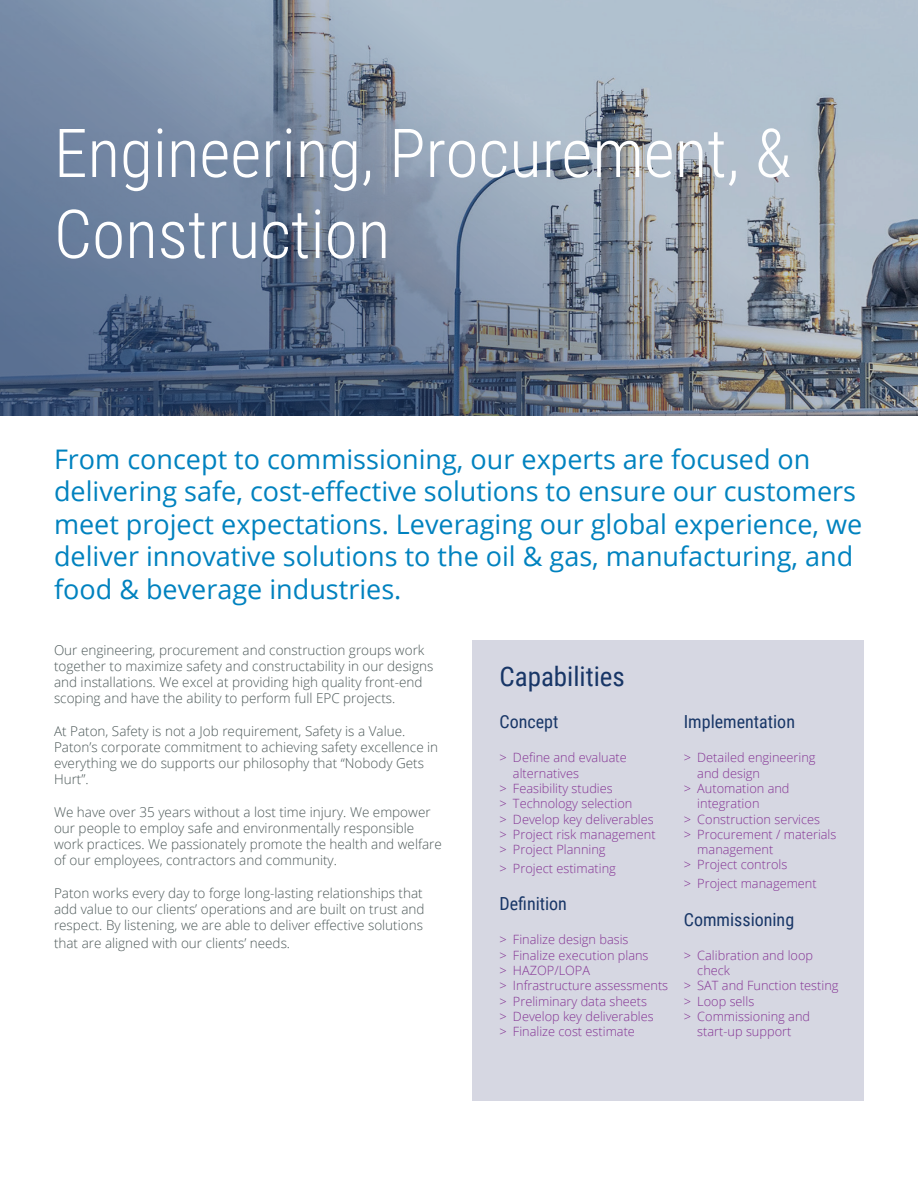
<style>
.page{position:relative;width:918px;height:1188px;background:#fff}
.page>*{position:absolute;margin:0;border:0;box-sizing:border-box;transform-origin:0 0}
.t1{font:300 67.5px/81px "Roboto Condensed";color:#fff}
.t2{font:27px/32.4px "Open Sans";color:#0082bf}
.t3{font:27px "Roboto Condensed";color:#183667}
.t4{font:18px "Roboto Condensed";color:#183667}
.t5{font:300 13.5px/16.2px "Open Sans";color:#4c5858}
.t6{font:300 12.75px/15.3px "Open Sans";color:#843494}
</style>
<div class="page">
<div style="left:472px;top:641px;width:392px;height:460px;background:#d6d7e2"></div>
<svg style="left:0;top:0;width:918px;height:416px;background:#808ea2"></svg>
<h1 class="t1" style="left:54px;top:113px;width:739px">Engineering, Procurement, &amp;<br>Construction</h1>
<p class="t2" style="left:54px;top:442px;width:810px">From concept to commissioning, our experts are focused on delivering safe, cost-effective solutions to ensure our customers meet project expectations. Leveraging our global experience, we deliver innovative solutions to the oil &amp; gas, manufacturing, and food &amp; beverage industries.</p>
<p class="t5" style="left:54px;top:641px;width:381px">Our engineering, procurement and construction groups work together to maximize safety and constructability in our designs and installations. We excel at providing high quality front-end scoping and have the ability to perform full EPC projects.</p>
<p class="t5" style="left:54px;top:722px;width:386px">At Paton, Safety is not a Job requirement, Safety is a Value.<br>Paton’s corporate commitment to achieving safety excellence in everything we do supports our philosophy that “Nobody Gets Hurt”.</p>
<p class="t5" style="left:54px;top:803px;width:389px">We have over 35 years without a lost time injury. We empower our people to employ safe and environmentally responsible work practices. We passionately promote the health and welfare of our employees, contractors and community.</p>
<p class="t5" style="left:54px;top:884px;width:372px">Paton works every day to forge long-lasting relationships that add value to our clients’ operations and are built on trust and respect. By listening, we are able to deliver effective solutions</p>
<p class="t5" style="left:54px;top:935px;width:238px">that are aligned with our clients’ needs.</p>
<h2 class="t3" style="left:500px;top:661px;width:127px">Capabilities</h2>
<h3 class="t4" style="left:500px;top:712px;width:60px">Concept</h3>
<p class="t6" style="left:499px;top:750px;width:129px">&gt; Define and evaluate</p>
<p class="t6" style="left:513px;top:765px;width:68px">alternatives</p>
<p class="t6" style="left:499px;top:780px;width:115px">&gt; Feasibility studies</p>
<p class="t6" style="left:499px;top:796px;width:134px">&gt; Technology selection</p>
<p class="t6" style="left:499px;top:811px;width:156px">&gt; Develop key deliverables</p>
<p class="t6" style="left:499px;top:826px;width:158px">&gt; Project risk management</p>
<p class="t6" style="left:499px;top:842px;width:108px">&gt; Project Planning</p>
<p class="t6" style="left:499px;top:860px;width:118px">&gt; Project estimating</p>
<h3 class="t4" style="left:500px;top:894px;width:69px">Definition</h3>
<p class="t6" style="left:499px;top:932px;width:170px">&gt; Finalize design basis<br>&gt; Finalize execution plans<br>&gt; HAZOP/LOPA<br>&gt; Infrastructure assessments &gt; Preliminary data sheets<br>&gt; Develop key deliverables<br>&gt; Finalize cost estimate</p>
<h3 class="t4" style="left:684px;top:712px;width:113px">Implementation</h3>
<p class="t6" style="left:684px;top:750px;width:133px">&gt; Detailed engineering</p>
<p class="t6" style="left:697px;top:765px;width:64px">and design</p>
<p class="t6" style="left:684px;top:780px;width:107px">&gt; Automation and</p>
<p class="t6" style="left:697px;top:796px;width:64px">integration</p>
<p class="t6" style="left:684px;top:811px;width:138px">&gt; Construction services</p>
<p class="t6" style="left:684px;top:826px;width:154px">&gt; Procurement / materials</p>
<p class="t6" style="left:697px;top:842px;width:78px">management</p>
<p class="t6" style="left:684px;top:857px;width:105px">&gt; Project controls</p>
<p class="t6" style="left:684px;top:876px;width:134px">&gt; Project management</p>
<h3 class="t4" style="left:684px;top:909px;width:112px">Commissioning</h3>
<p class="t6" style="left:684px;top:947px;width:131px">&gt; Calibration and loop</p>
<p class="t6" style="left:697px;top:962px;width:34px">check</p>
<p class="t6" style="left:684px;top:978px;width:156px">&gt; SAT and Function testing</p>
<p class="t6" style="left:684px;top:993px;width:72px">&gt; Loop sells</p>
<p class="t6" style="left:684px;top:1008px;width:128px">&gt; Commissioning and</p>
<p class="t6" style="left:697px;top:1024px;width:96px">start-up support</p>
</div>
